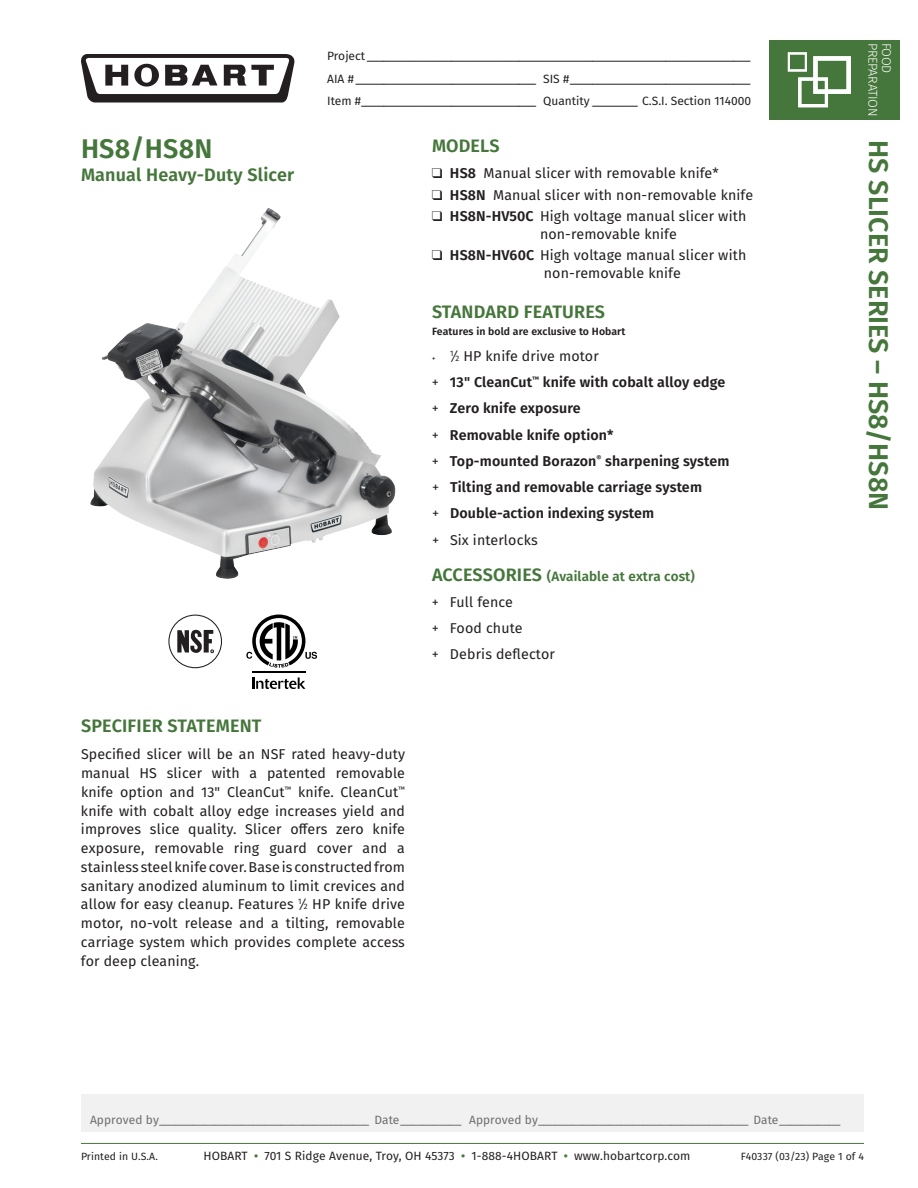
<style>
.page{position:relative;width:918px;height:1188px;background:#fff}
.page>*{position:absolute;margin:0;border:0;box-sizing:border-box;transform-origin:0 0}
.t1{font:600 27px "Fira Sans";color:#45763b}
.t2{font:600 18px "Fira Sans";letter-spacing:.01em;color:#45763b}
.t3{font:14.25px/18.8px "Fira Sans";letter-spacing:.01em;color:#231f20}
.t4{font:600 14.25px/26.2px "Fira Sans";letter-spacing:.01em;color:#231f20}
.t5{font:600 13.5px "Fira Sans";letter-spacing:.01em;color:#45763b}
.t6{font:300 12.75px "Fira Sans";letter-spacing:-.02em;color:#fff}
.t7{font:12px/22.5px "Fira Sans";color:#231f20;text-align:justify}
.t8{font:12px "Fira Sans";letter-spacing:.005em;color:#6e6e6f}
.t9{font:10.5px "Fira Sans";letter-spacing:.01em;color:#231f20}
.t10{font:600 10.5px "Fira Sans";letter-spacing:.01em;color:#231f20}
.t11{font:7.8px "Fira Sans";color:#231f20}
.s1{font-weight:600}
.s2{font-weight:400}
.s3{font-weight:400;font-size:7.8px}
.s4{font-size:18px}
.s5{font-style:inherit}
.s6{font-size:7.8px}
.s7{font-weight:600;color:#45763b}
</style>
<div class="page">
<div style="left:81px;top:1094px;width:783px;height:38px;background:#f1f1f1"></div>
<hr style="left:81px;top:1143px;width:783px;height:1px;background:#45763b">
<svg style="left:81px;top:54px;width:213px;height:49px"></svg>
<div style="left:770px;top:40px;width:130px;height:80px;background:#45763b"></div>
<div style="left:813px;top:56px;width:38px;height:38px;border:4px solid #fff"></div>
<div style="left:788px;top:52px;width:19px;height:20px;border:2px solid #fff"></div>
<div style="left:798px;top:77px;width:30px;height:30px;border:3px solid #fff"></div>
<div style="left:168px;top:615px;width:54px;height:53px;border:1px solid #231f20;border-radius:50%"></div>
<svg style="left:177px;top:629px;width:37px;height:24px"></svg>
<svg style="left:252px;top:677px;width:53px;height:12px"></svg>
<hr style="left:252px;top:672px;width:53px;height:1px;background:#000">
<svg style="left:246px;top:615px;width:71px;height:53px"></svg>
<img style="left:90px;top:208px;width:302px;height:371px">
<h1 class="t1" style="left:81px;top:127px;width:133px">HS8/HS8N</h1>
<p class="t2" style="left:81px;top:160px;width:215px">Manual Heavy-Duty Slicer</p>
<p class="t7" style="left:327px;top:45px;width:425px">Project ____________________________________________________________________ AIA # ________________________________ SIS #________________________________ Item #_______________________________ Quantity ________ C.S.I. Section 114000</p>
<p class="t6" style="left:882px;top:43px;width:75px;rotate:90deg">PREPARATION</p>
<p class="t6" style="left:896px;top:43px;width:32px;rotate:90deg">FOOD</p>
<p class="t2" style="left:432px;top:131px;width:69px">MODELS</p>
<p class="t3" style="left:432px;top:163px;width:288px">❑ <span class="s1">HS8</span> Manual slicer with removable knife*</p>
<p class="t3" style="left:432px;top:185px;width:323px">❑ <span class="s1">HS8N</span> Manual slicer with non-removable knife</p>
<p class="t3" style="left:540px;top:207px;width:208px;line-height:17.2px;text-indent:-108px">❑ <span class="s1">HS8N-HV50C</span> High voltage manual slicer with non-removable knife</p>
<p class="t3" style="left:544px;top:247px;width:204px;line-height:17.2px;text-indent:-112px">❑ <span class="s1">HS8N-HV60C</span> High voltage manual slicer with non-removable knife</p>
<p class="t2" style="left:432px;top:297px;width:175px">STANDARD FEATURES</p>
<p class="t10" style="left:432px;top:322px;width:195px">Features in bold are exclusive to Hobart</p>
<p class="t11" style="left:432px;top:352px;width:5px">+</p>
<p class="t4" style="left:432px;top:342px;width:299px;text-indent:18px"><sup>1</sup><span class="s2">⁄</span><span class="s3">2</span> <span class="s2">HP knife drive motor<br></span><span class="s2">+</span> 13" CleanCut<sup>™</sup> knife with cobalt alloy edge <span class="s2">+</span> Zero knife exposure<br><span class="s2">+</span> Removable knife option*<br><span class="s2">+</span> Top-mounted Borazon<sup>®</sup> sharpening system <span class="s2">+</span> Tilting and removable carriage system<br><span class="s2">+</span> Double-action indexing system<br><span class="s2">+</span> <span class="s2">Six interlocks</span></p>
<p class="t5" style="left:432px;top:565px;width:264px"><span class="s4">ACCESSORIES</span> (Available at extra cost)</p>
<p class="t3" style="left:432px;top:589px;width:124px;line-height:26.2px"><span class="s5">+</span> Full fence<br><span class="s5">+</span> Food chute<br><span class="s5">+</span> Debris deflector</p>
<h1 class="t1" style="left:901px;top:140px;width:371px;rotate:90deg">HS SLICER SERIES – HS8/HS8N</h1>
<p class="t2" style="left:81px;top:711px;width:182px">SPECIFIER STATEMENT</p>
<p class="t3" style="left:81px;top:745px;width:326px;text-align:justify">Specified slicer will be an NSF rated heavy-duty manual HS slicer with a patented removable knife option and 13" CleanCut<sup>™</sup> knife. CleanCut<sup>™ </sup>knife with cobalt alloy edge increases yield and improves slice quality. Slicer offers zero knife exposure, removable ring guard cover and a stainless steel knife cover. Base is constructed from sanitary anodized aluminum to limit crevices and allow for easy cleanup. Features <sup>1</sup>⁄<span class="s6">2</span> HP knife drive motor, no-volt release and a tilting, removable carriage system which provides complete access for deep cleaning.</p>
<p class="t8" style="left:90px;top:1110px;width:752px">Approved by______________________________________ Date___________ Approved by______________________________________ Date___________</p>
<p class="t9" style="left:81px;top:1149px;width:78px">Printed in U.S.A.</p>
<p class="t7" style="left:203px;top:1145px;width:488px">HOBART <span class="s7">•</span> 701 S Ridge Avenue, Troy, OH 45373 <span class="s7">•</span> 1-888-4HOBART <span class="s7">•</span> www.hobartcorp.com</p>
<p class="t9" style="left:741px;top:1149px;width:125px">F40337 (03/23) Page 1 of 4</p>
</div>
